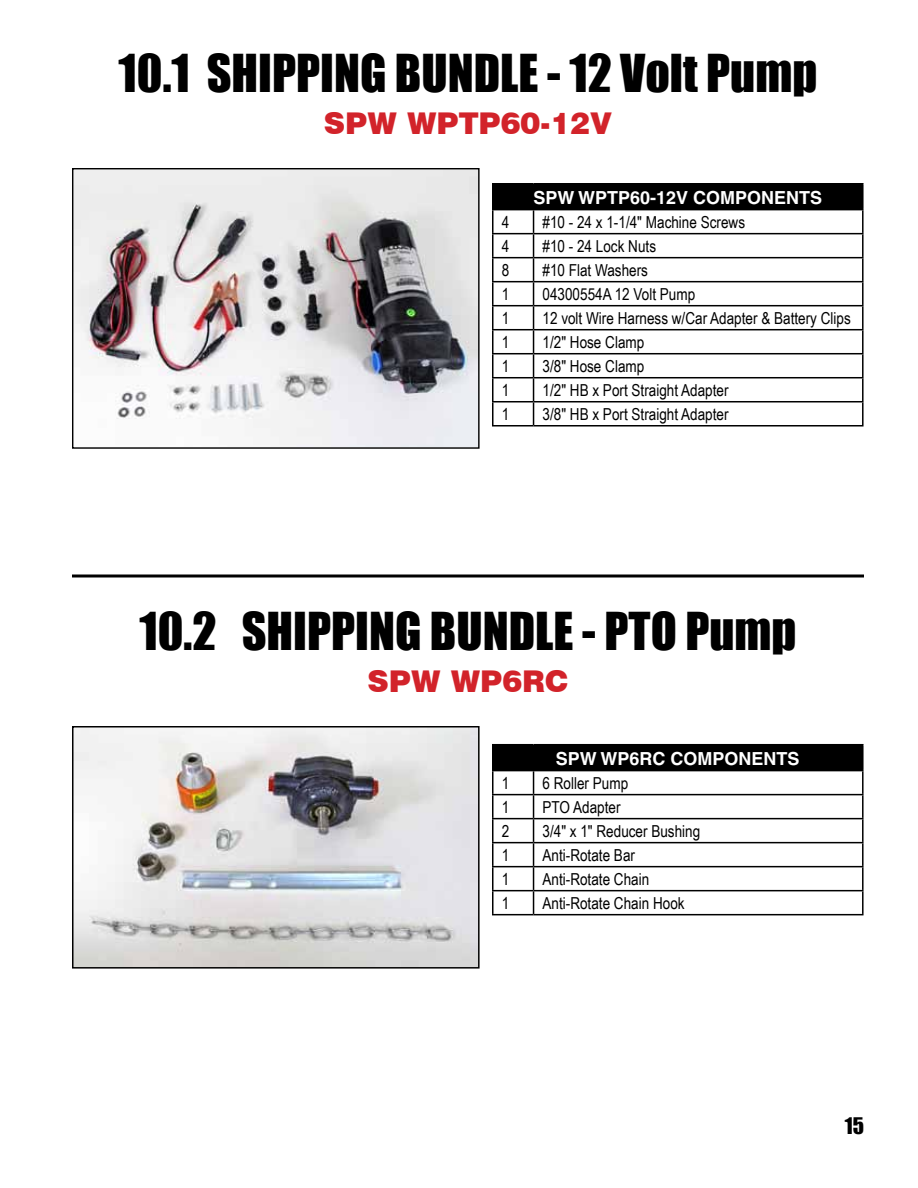
<style>
.page{position:relative;width:918px;height:1188px;background:#fff}
.page>*{position:absolute;margin:0;border:0;box-sizing:border-box;transform-origin:0 0}
.t1{font:48px "Impact";color:#000}
.t2{font:900 30px "Swiss 721 BT";color:#d2232a}
.t3{font:21px "Impact";color:#000}
.t4{font:700 18px "Helvetica";color:#fff}
.t5{font:16.5px "Arial Narrow";color:#000}
</style>
<div class="page">
<div style="left:493px;top:184px;width:370px;height:26px;background:#000"></div>
<hr style="left:492px;top:183px;width:42px;height:1px;background:#000">
<hr style="left:492px;top:184px;width:2px;height:25px;background:#000">
<hr style="left:534px;top:183px;width:330px;height:1px;background:#000">
<hr style="left:862px;top:184px;width:2px;height:25px;background:#000">
<hr style="left:492px;top:209px;width:42px;height:1px;background:#000">
<hr style="left:492px;top:210px;width:2px;height:23px;background:#000">
<hr style="left:534px;top:209px;width:330px;height:1px;background:#000">
<hr style="left:862px;top:210px;width:2px;height:23px;background:#000">
<hr style="left:492px;top:233px;width:42px;height:1px;background:#000">
<hr style="left:492px;top:234px;width:2px;height:23px;background:#000">
<hr style="left:534px;top:233px;width:330px;height:1px;background:#000">
<hr style="left:862px;top:234px;width:2px;height:23px;background:#000">
<hr style="left:492px;top:257px;width:42px;height:1px;background:#000">
<hr style="left:492px;top:258px;width:2px;height:23px;background:#000">
<hr style="left:534px;top:257px;width:330px;height:1px;background:#000">
<hr style="left:862px;top:258px;width:2px;height:23px;background:#000">
<hr style="left:492px;top:281px;width:42px;height:1px;background:#000">
<hr style="left:492px;top:282px;width:2px;height:23px;background:#000">
<hr style="left:534px;top:281px;width:330px;height:1px;background:#000">
<hr style="left:862px;top:282px;width:2px;height:23px;background:#000">
<hr style="left:492px;top:305px;width:42px;height:1px;background:#000">
<hr style="left:492px;top:306px;width:2px;height:23px;background:#000">
<hr style="left:534px;top:305px;width:330px;height:1px;background:#000">
<hr style="left:862px;top:306px;width:2px;height:23px;background:#000">
<hr style="left:492px;top:329px;width:42px;height:1px;background:#000">
<hr style="left:492px;top:330px;width:2px;height:23px;background:#000">
<hr style="left:534px;top:329px;width:330px;height:1px;background:#000">
<hr style="left:862px;top:330px;width:2px;height:23px;background:#000">
<hr style="left:492px;top:353px;width:42px;height:1px;background:#000">
<hr style="left:492px;top:354px;width:2px;height:23px;background:#000">
<hr style="left:534px;top:353px;width:330px;height:1px;background:#000">
<hr style="left:862px;top:354px;width:2px;height:23px;background:#000">
<hr style="left:492px;top:377px;width:42px;height:1px;background:#000">
<hr style="left:492px;top:378px;width:2px;height:23px;background:#000">
<hr style="left:534px;top:377px;width:330px;height:1px;background:#000">
<hr style="left:862px;top:378px;width:2px;height:23px;background:#000">
<hr style="left:492px;top:401px;width:42px;height:1px;background:#000">
<hr style="left:492px;top:402px;width:2px;height:23px;background:#000">
<hr style="left:534px;top:401px;width:330px;height:1px;background:#000">
<svg style="left:533px;top:210px;width:1px;height:215px"></svg>
<hr style="left:862px;top:402px;width:2px;height:23px;background:#000">
<hr style="left:492px;top:425px;width:42px;height:2px;background:#000">
<hr style="left:534px;top:425px;width:330px;height:2px;background:#000">
<img style="left:74px;top:170px;width:404px;height:277px">
<div style="left:72px;top:168px;width:408px;height:281px;border:1px solid #000"></div>
<svg style="left:72px;top:574px;width:792px;height:4px;background:#3f3f3f"></svg>
<img style="left:75px;top:729px;width:402px;height:237px">
<div style="left:72px;top:726px;width:408px;height:243px;border:2px solid #000"></div>
<div style="left:493px;top:745px;width:370px;height:26px;background:#000"></div>
<hr style="left:492px;top:744px;width:42px;height:1px;background:#000">
<hr style="left:492px;top:745px;width:2px;height:25px;background:#000">
<hr style="left:534px;top:744px;width:330px;height:1px;background:#000">
<hr style="left:862px;top:745px;width:2px;height:25px;background:#000">
<hr style="left:492px;top:770px;width:42px;height:1px;background:#000">
<hr style="left:492px;top:771px;width:2px;height:23px;background:#000">
<hr style="left:534px;top:770px;width:330px;height:1px;background:#000">
<hr style="left:862px;top:771px;width:2px;height:23px;background:#000">
<hr style="left:492px;top:794px;width:42px;height:1px;background:#000">
<hr style="left:492px;top:795px;width:2px;height:23px;background:#000">
<hr style="left:534px;top:794px;width:330px;height:1px;background:#000">
<hr style="left:862px;top:795px;width:2px;height:23px;background:#000">
<hr style="left:492px;top:818px;width:42px;height:1px;background:#000">
<hr style="left:492px;top:819px;width:2px;height:23px;background:#000">
<hr style="left:534px;top:818px;width:330px;height:1px;background:#000">
<hr style="left:862px;top:819px;width:2px;height:23px;background:#000">
<hr style="left:492px;top:842px;width:42px;height:1px;background:#000">
<hr style="left:492px;top:843px;width:2px;height:23px;background:#000">
<hr style="left:534px;top:842px;width:330px;height:1px;background:#000">
<hr style="left:862px;top:843px;width:2px;height:23px;background:#000">
<hr style="left:492px;top:866px;width:42px;height:1px;background:#000">
<hr style="left:492px;top:867px;width:2px;height:23px;background:#000">
<hr style="left:534px;top:866px;width:330px;height:1px;background:#000">
<hr style="left:862px;top:867px;width:2px;height:23px;background:#000">
<hr style="left:492px;top:890px;width:42px;height:1px;background:#000">
<hr style="left:492px;top:891px;width:2px;height:23px;background:#000">
<hr style="left:534px;top:890px;width:330px;height:1px;background:#000">
<svg style="left:533px;top:771px;width:1px;height:143px"></svg>
<hr style="left:862px;top:891px;width:2px;height:23px;background:#000">
<hr style="left:492px;top:914px;width:42px;height:1px;background:#000">
<hr style="left:534px;top:914px;width:330px;height:1px;background:#000">
<h1 class="t1" style="left:119px;top:36px;width:700px">10.1 SHIPPING BUNDLE - 12 Volt Pump</h1>
<h2 class="t2" style="left:324px;top:105px;width:290px">SPW WPTP60-12V</h2>
<p class="t4" style="left:533px;top:186px;width:290px">SPW WPTP60-12V COMPONENTS</p>
<p class="t5" style="left:502px;top:210px;width:9px">4</p>
<p class="t5" style="left:543px;top:210px;width:204px">#10 - 24 x 1-1/4" Machine Screws</p>
<p class="t5" style="left:502px;top:234px;width:9px">4</p>
<p class="t5" style="left:543px;top:234px;width:115px">#10 - 24 Lock Nuts</p>
<p class="t5" style="left:502px;top:258px;width:9px">8</p>
<p class="t5" style="left:543px;top:258px;width:107px">#10 Flat Washers</p>
<p class="t5" style="left:502px;top:282px;width:9px">1</p>
<p class="t5" style="left:543px;top:282px;width:154px">04300554A 12 Volt Pump</p>
<p class="t5" style="left:502px;top:306px;width:9px">1</p>
<p class="t5" style="left:543px;top:306px;width:310px">12 volt Wire Harness w/Car Adapter &amp; Battery Clips</p>
<p class="t5" style="left:502px;top:330px;width:9px">1</p>
<p class="t5" style="left:543px;top:330px;width:103px">1/2" Hose Clamp</p>
<p class="t5" style="left:502px;top:354px;width:9px">1</p>
<p class="t5" style="left:543px;top:354px;width:103px">3/8" Hose Clamp</p>
<p class="t5" style="left:502px;top:378px;width:9px">1</p>
<p class="t5" style="left:543px;top:378px;width:188px">1/2" HB x Port Straight Adapter</p>
<p class="t5" style="left:502px;top:402px;width:9px">1</p>
<p class="t5" style="left:543px;top:402px;width:188px">3/8" HB x Port Straight Adapter</p>
<h1 class="t1" style="left:139px;top:594px;width:659px">10.2 SHIPPING BUNDLE - PTO Pump</h1>
<h2 class="t2" style="left:368px;top:663px;width:202px">SPW WP6RC</h2>
<p class="t4" style="left:556px;top:747px;width:245px">SPW WP6RC COMPONENTS</p>
<p class="t5" style="left:502px;top:771px;width:9px">1</p>
<p class="t5" style="left:543px;top:771px;width:87px">6 Roller Pump</p>
<p class="t5" style="left:502px;top:795px;width:9px">1</p>
<p class="t5" style="left:543px;top:795px;width:79px">PTO Adapter</p>
<p class="t5" style="left:502px;top:819px;width:9px">2</p>
<p class="t5" style="left:543px;top:819px;width:159px">3/4" x 1" Reducer Bushing</p>
<p class="t5" style="left:502px;top:843px;width:9px">1</p>
<p class="t5" style="left:543px;top:843px;width:94px">Anti-Rotate Bar</p>
<p class="t5" style="left:502px;top:867px;width:9px">1</p>
<p class="t5" style="left:543px;top:867px;width:108px">Anti-Rotate Chain</p>
<p class="t5" style="left:502px;top:891px;width:9px">1</p>
<p class="t5" style="left:543px;top:891px;width:144px">Anti-Rotate Chain Hook</p>
<p class="t3" style="left:845px;top:1110px;width:21px">15</p>
</div>
